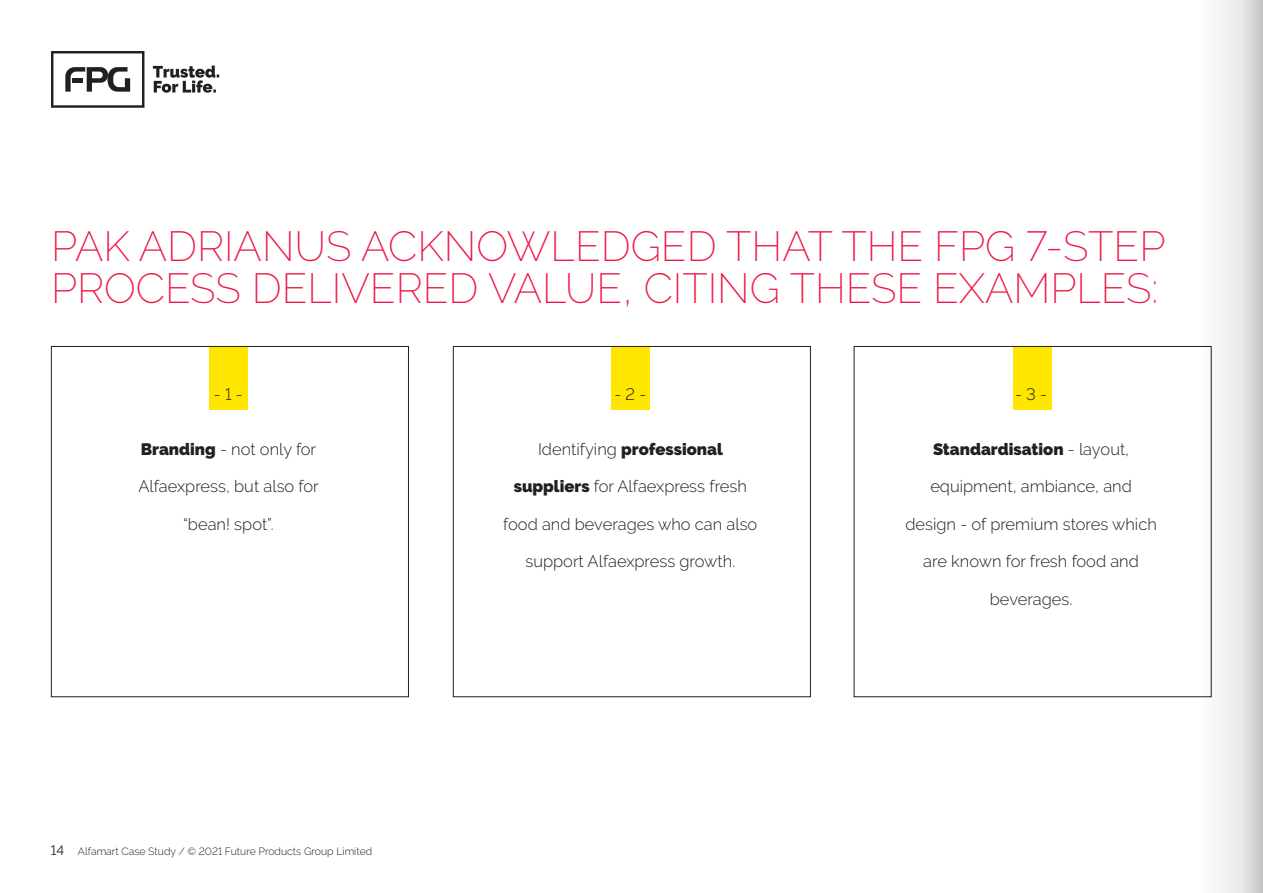
<style>
.page{position:relative;width:1263px;height:893px;background:#fff}
.page>*{position:absolute;margin:0;border:0;box-sizing:border-box;transform-origin:0 0}
.t1{font:200 42px/42px "Raleway";color:#ed1845}
.Body_Text_List_New{font:300 16.5px "Raleway";color:#231f20}
.Body_Text_List_New-2{font:900 16.5px "Raleway";color:#231f20}
.t2{font:300 10.5px "Raleway";color:#231f20}
.s1{font-weight:900}
.s2{font-weight:400;font-size:13.5px}
.s3{font-weight:300}
</style>
<div class="page">
<div style="left:1013px;top:346px;width:39px;height:64px;background:#ffe601"></div>
<div style="left:611px;top:346px;width:39px;height:64px;background:#ffe601"></div>
<div style="left:209px;top:346px;width:39px;height:64px;background:#ffe601"></div>
<div style="left:51px;top:346px;width:358px;height:351px;border:1px solid #231f20"></div>
<div style="left:453px;top:346px;width:358px;height:351px;border:1px solid #231f20"></div>
<svg style="left:153px;top:66px;width:66px;height:27px"></svg>
<svg style="left:51px;top:51px;width:93px;height:57px"></svg>
<div style="left:1199px;top:0;width:64px;height:893px;background:#f3f3f4"></div>
<svg style="left:1242px;top:0;width:21px;height:893px"></svg>
<h1 class="t1" style="left:51px;top:225px;width:1116px">PAK ADRIANUS ACKNOWLEDGED THAT THE FPG 7-STEP<br>PROCESS DELIVERED VALUE, CITING THESE EXAMPLES:</h1>
<p class="Body_Text_List_New" style="left:214px;top:385px;width:30px">- 1 -</p>
<p class="Body_Text_List_New" style="left:141px;top:439px;width:177px"><span class="s1">Branding</span> - not only for</p>
<p class="Body_Text_List_New" style="left:138px;top:477px;width:182px">Alfaexpress, but also for</p>
<p class="Body_Text_List_New" style="left:183px;top:514px;width:92px">“bean! spot”.</p>
<p class="t2" style="left:51px;top:845px;width:323px"><span class="s2">14</span> Alfamart Case Study / © 2021 Future Products Group Limited</p>
<p class="Body_Text_List_New" style="left:614px;top:385px;width:33px">- 2 -</p>
<p class="Body_Text_List_New-2" style="left:538px;top:439px;width:186px"><span class="s3">Identifying</span> professional</p>
<p class="Body_Text_List_New" style="left:514px;top:477px;width:235px"><span class="s1">suppliers</span> for Alfaexpress fresh</p>
<p class="Body_Text_List_New" style="left:503px;top:514px;width:256px">food and beverages who can also</p>
<p class="Body_Text_List_New" style="left:525px;top:552px;width:211px">support Alfaexpress growth.</p>
<p class="Body_Text_List_New" style="left:1015px;top:385px;width:34px">- 3 -</p>
<p class="Body_Text_List_New-2" style="left:933px;top:439px;width:198px">Standardisation <span class="s3">- layout,</span></p>
<p class="Body_Text_List_New" style="left:930px;top:477px;width:203px">equipment, ambiance, and</p>
<p class="Body_Text_List_New" style="left:905px;top:514px;width:253px">design - of premium stores which</p>
<p class="Body_Text_List_New" style="left:923px;top:552px;width:217px">are known for fresh food and</p>
<p class="Body_Text_List_New" style="left:990px;top:589px;width:84px">beverages.</p>
</div>
